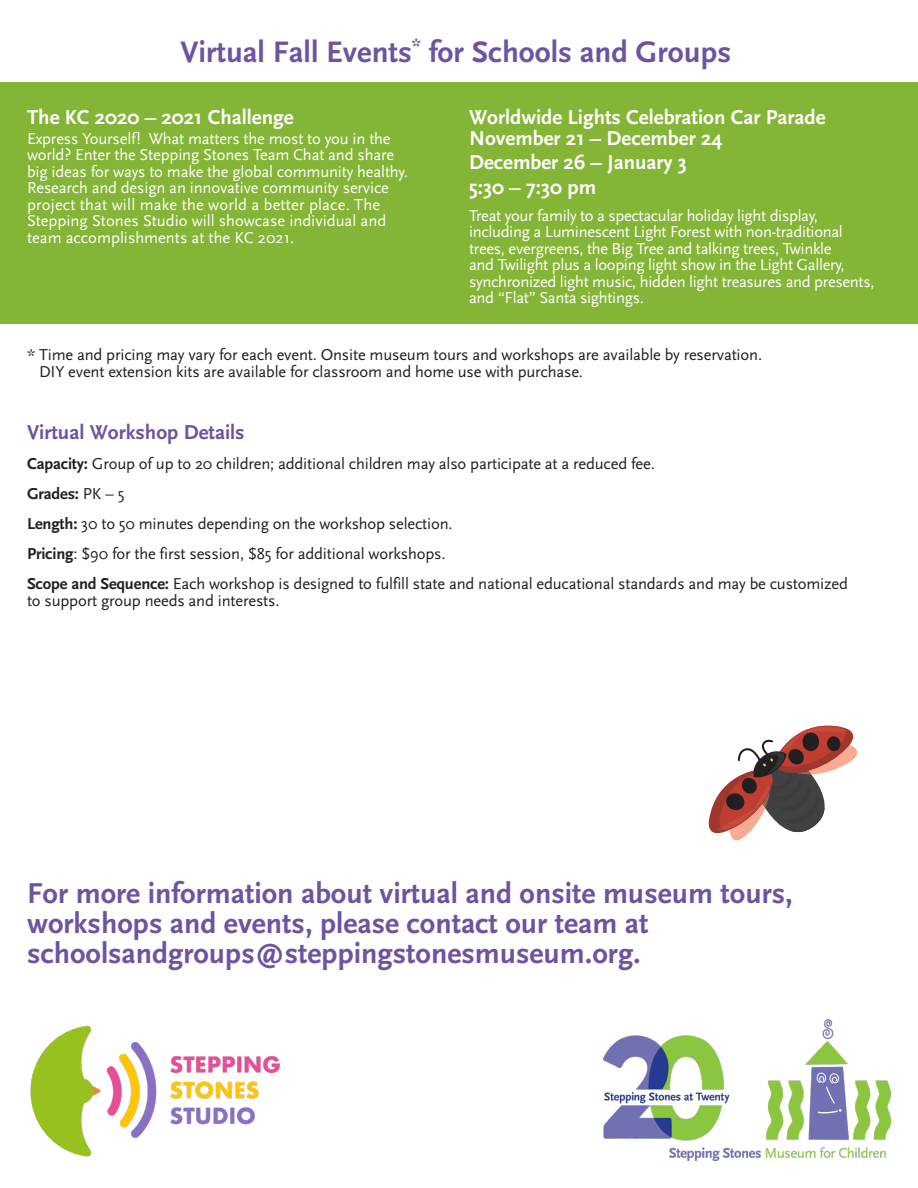
<style>
.page{position:relative;width:918px;height:1188px;background:#fff}
.page>*{position:absolute;margin:0;border:0;box-sizing:border-box;transform-origin:0 0}
.t1{font:700 30.9px "Scala Sans";color:#6d53a2}
.t2{font:700 30px/30px "Scala Sans";color:#6d53a2}
.t3{font:700 21px/21px "Scala Sans";color:#fff}
.t4{font:700 21px "Scala Sans";color:#6d53a2}
.t5{font:16.5px/16.5px "Scala Sans";letter-spacing:-.01em;color:#fff}
.t6{font:16.5px/16.5px "Scala Sans";letter-spacing:-.01em;color:#231f20}
.t7{font:700 16.5px "Scala Sans";letter-spacing:-.01em;color:#231f20}
.s1{font-weight:700}
.s2{font-weight:400}
</style>
<div class="page">
<div style="left:0;top:83px;width:918px;height:241px;background:#84b536"></div>
<img style="left:604px;top:1019px;width:287px;height:142px">
<img style="left:30px;top:1025px;width:250px;height:132px">
<svg style="left:709px;top:726px;width:148px;height:114px"></svg>
<p class="t1" style="left:180px;top:35px;width:552px">Virtual Fall Events<sup>*</sup> for Schools and Groups</p>
<p class="t3" style="left:27px;top:107px;width:268px">The KC 2020 – 2021 Challenge</p>
<p class="t5" style="left:27px;top:130px;width:382px">Express Yourself! What matters the most to you in the world? Enter the Stepping Stones Team Chat and share big ideas for ways to make the global community healthy.<br>Research and design an innovative community service project that will make the world a better place. The Stepping Stones Studio will showcase individual and team accomplishments at the KC 2021.</p>
<p class="t3" style="left:469px;top:107px;width:358px">Worldwide Lights Celebration Car Parade<br>November 21 – December 24</p>
<p class="t3" style="left:469px;top:153px;width:219px">December 26 – January 3</p>
<p class="t3" style="left:469px;top:177px;width:129px">5:30 – 7:30 pm</p>
<p class="t5" style="left:469px;top:207px;width:407px">Treat your family to a spectacular holiday light display, including a Luminescent Light Forest with non-traditional trees, evergreens, the Big Tree and talking trees, Twinkle<br>and Twilight plus a looping light show in the Light Gallery, synchronized light music, hidden light treasures and presents, and “Flat” Santa sightings.</p>
<p class="t6" style="left:39px;top:347px;width:725px;text-indent:-12px">* Time and pricing may vary for each event. Onsite museum tours and workshops are available by reservation.<br>DIY event extension kits are available for classroom and home use with purchase.</p>
<p class="t4" style="left:27px;top:421px;width:219px">Virtual Workshop Details</p>
<p class="t6" style="left:27px;top:456px;width:629px"><span class="s1">Capacity:</span> Group of up to 20 children; additional children may also participate at a reduced fee.</p>
<p class="t7" style="left:27px;top:485px;width:99px">Grades: <span class="s2">PK – 5</span></p>
<p class="t6" style="left:27px;top:516px;width:427px"><span class="s1">Length:</span> 30 to 50 minutes depending on the workshop selection.</p>
<p class="t6" style="left:27px;top:546px;width:420px"><span class="s1">Pricing</span>: $90 for the first session, $85 for additional workshops.</p>
<p class="t6" style="left:27px;top:576px;width:823px"><span class="s1">Scope and Sequence:</span> Each workshop is designed to fulfill state and national educational standards and may be customized to support group needs and interests.</p>
<p class="t2" style="left:27px;top:879px;width:767px">For more information about virtual and onsite museum tours, workshops and events, please contact our team at schoolsandgroups@steppingstonesmuseum.org.</p>
</div>
